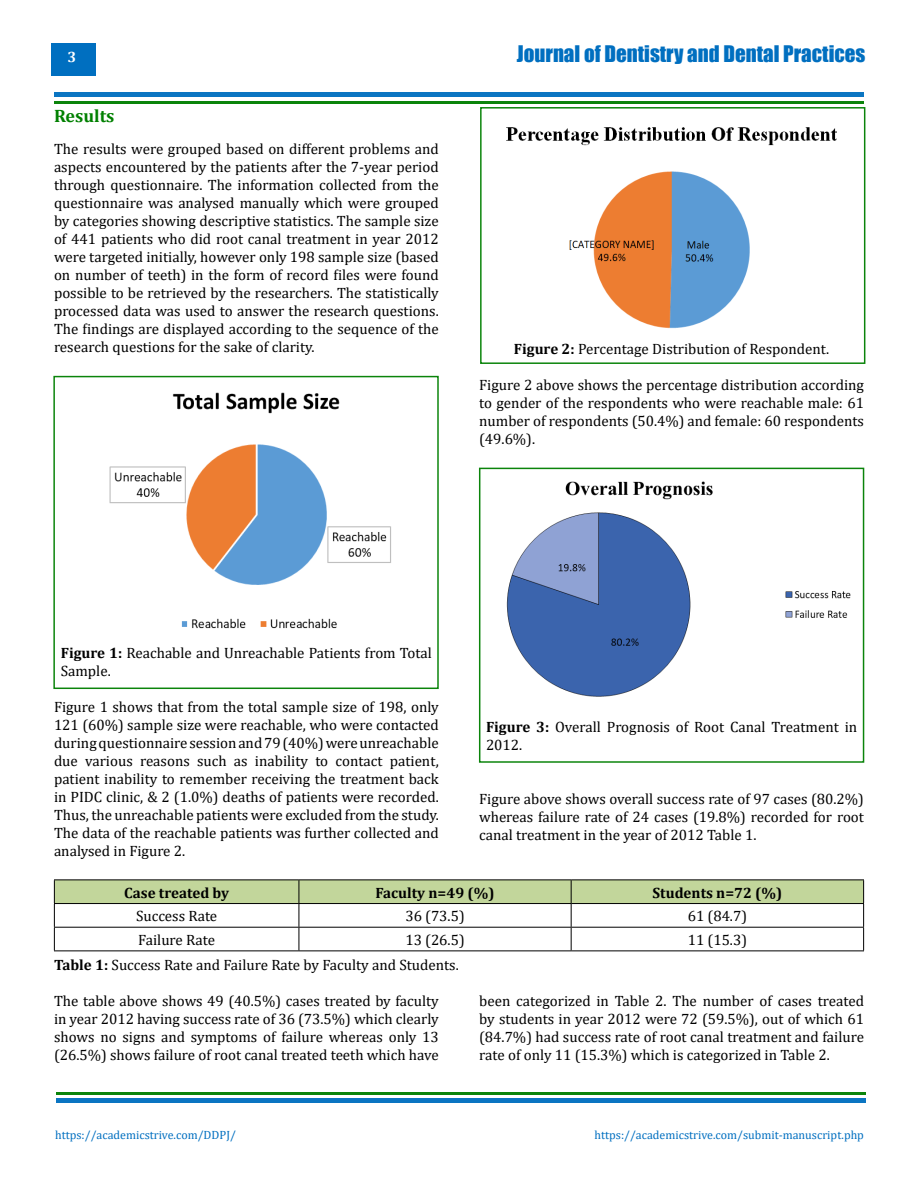
<style>
.page{position:relative;width:918px;height:1188px;background:#fff}
.page>*{position:absolute;margin:0;border:0;box-sizing:border-box;transform-origin:0 0}
.t1{font:21px "Impact";color:#006fc0}
.t2{font:700 18px "Cambria";color:#008000}
.t3{font:15px/18px "Cambria";color:#000;text-align:justify}
.t4{font:700 15px "Cambria";color:#000}
.t5{font:700 15px "Cambria";color:#fff}
.t6{font:12px "Cambria";color:#006fc0}
.s1{font-weight:700}
</style>
<div class="page">
<div style="left:51px;top:43px;width:45px;height:33px;background:#006fc0"></div>
<div style="left:54px;top:92px;width:810px;height:5px;background:#0b75c2"></div>
<hr style="left:56px;top:1098px;width:810px;height:4px;background:#0b75c2">
<hr style="left:54px;top:101px;width:810px;height:2px;background:#007f01">
<hr style="left:56px;top:1092px;width:810px;height:2px;background:#007f01">
<img style="left:109px;top:392px;width:282px;height:237px">
<img style="left:506px;top:127px;width:331px;height:202px">
<img style="left:506px;top:481px;width:345px;height:216px">
<hr style="left:54px;top:951px;width:245px;height:1px;background:#000">
<hr style="left:299px;top:951px;width:272px;height:1px;background:#000">
<hr style="left:571px;top:951px;width:293px;height:1px;background:#000">
<svg style="left:54px;top:880px;width:810px;height:71px"></svg>
<div style="left:53px;top:376px;width:386px;height:313px;border:2px solid #007f01"></div>
<div style="left:480px;top:107px;width:385px;height:257px;border:2px solid #007f01"></div>
<div style="left:479px;top:468px;width:385px;height:295px;border:2px solid #007f01"></div>
<p class="t5" style="left:68px;top:47px;width:10px">3</p>
<p class="t2" style="left:54px;top:103px;width:62px">Results</p>
<p class="t3" style="left:54px;top:139px;width:386px">The results were grouped based on different problems and aspects encountered by the patients after the 7-year period through questionnaire. The information collected from the questionnaire was analysed manually which were grouped by categories showing descriptive statistics. The sample size of 441 patients who did root canal treatment in year 2012 were targeted initially, however only 198 sample size (based on number of teeth) in the form of record files were found possible to be retrieved by the researchers. The statistically processed data was used to answer the research questions.<br>The findings are displayed according to the sequence of the research questions for the sake of clarity.</p>
<h1 class="t1" style="left:517px;top:37px;width:350px">Journal of Dentistry and Dental Practices</h1>
<p class="t3" style="left:514px;top:339px;width:317px"><span class="s1">Figure 2:</span> Percentage Distribution of Respondent.</p>
<p class="t3" style="left:479px;top:375px;width:386px">Figure 2 above shows the percentage distribution according to gender of the respondents who were reachable male: 61 number of respondents (50.4%) and female: 60 respondents (49.6%).</p>
<p class="t3" style="left:61px;top:643px;width:373px"><span class="s1">Figure 1:</span> Reachable and Unreachable Patients from Total<br>Sample.</p>
<p class="t3" style="left:54px;top:697px;width:386px">Figure 1 shows that from the total sample size of 198, only 121 (60%) sample size were reachable, who were contacted during questionnaire session and 79 (40%) were unreachable due various reasons such as inability to contact patient, patient inability to remember receiving the treatment back in PIDC clinic, &amp; 2 (1.0%) deaths of patients were recorded.<br>Thus, the unreachable patients were excluded from the study.<br>The data of the reachable patients was further collected and analysed in Figure 2.</p>
<p class="t3" style="left:486px;top:717px;width:373px"><span class="s1">Figure 3:</span> Overall Prognosis of Root Canal Treatment in<br>2012.</p>
<p class="t3" style="left:479px;top:789px;width:386px">Figure above shows overall success rate of 97 cases (80.2%) whereas failure rate of 24 cases (19.8%) recorded for root canal treatment in the year of 2012 Table 1.</p>
<p class="t4" style="left:124px;top:882px;width:106px">Case treated by</p>
<p class="t4" style="left:376px;top:882px;width:120px">Faculty n=49 (%)</p>
<p class="t4" style="left:653px;top:882px;width:131px">Students n=72 (%)</p>
<p class="t3" style="left:136px;top:907px;width:83px">Success Rate</p>
<p class="t3" style="left:405px;top:907px;width:61px">36 (73.5)</p>
<p class="t3" style="left:688px;top:907px;width:61px">61 (84.7)</p>
<p class="t3" style="left:138px;top:931px;width:78px">Failure Rate</p>
<p class="t3" style="left:405px;top:931px;width:61px">13 (26.5)</p>
<p class="t3" style="left:688px;top:931px;width:61px">11 (15.3)</p>
<p class="t3" style="left:54px;top:956px;width:406px"><span class="s1">Table 1:</span> Success Rate and Failure Rate by Faculty and Students.</p>
<p class="t3" style="left:54px;top:992px;width:386px">The table above shows 49 (40.5%) cases treated by faculty in year 2012 having success rate of 36 (73.5%) which clearly shows no signs and symptoms of failure whereas only 13 (26.5%) shows failure of root canal treated teeth which have</p>
<p class="t3" style="left:479px;top:992px;width:386px">been categorized in Table 2. The number of cases treated by students in year 2012 were 72 (59.5%), out of which 61 (84.7%) had success rate of root canal treatment and failure rate of only 11 (15.3%) which is categorized in Table 2.</p>
<p class="t6" style="left:55px;top:1128px;width:182px">https://academicstrive.com/DDPJ/</p>
<p class="t6" style="left:594px;top:1128px;width:271px">https://academicstrive.com/submit-manuscript.php</p>
</div>
